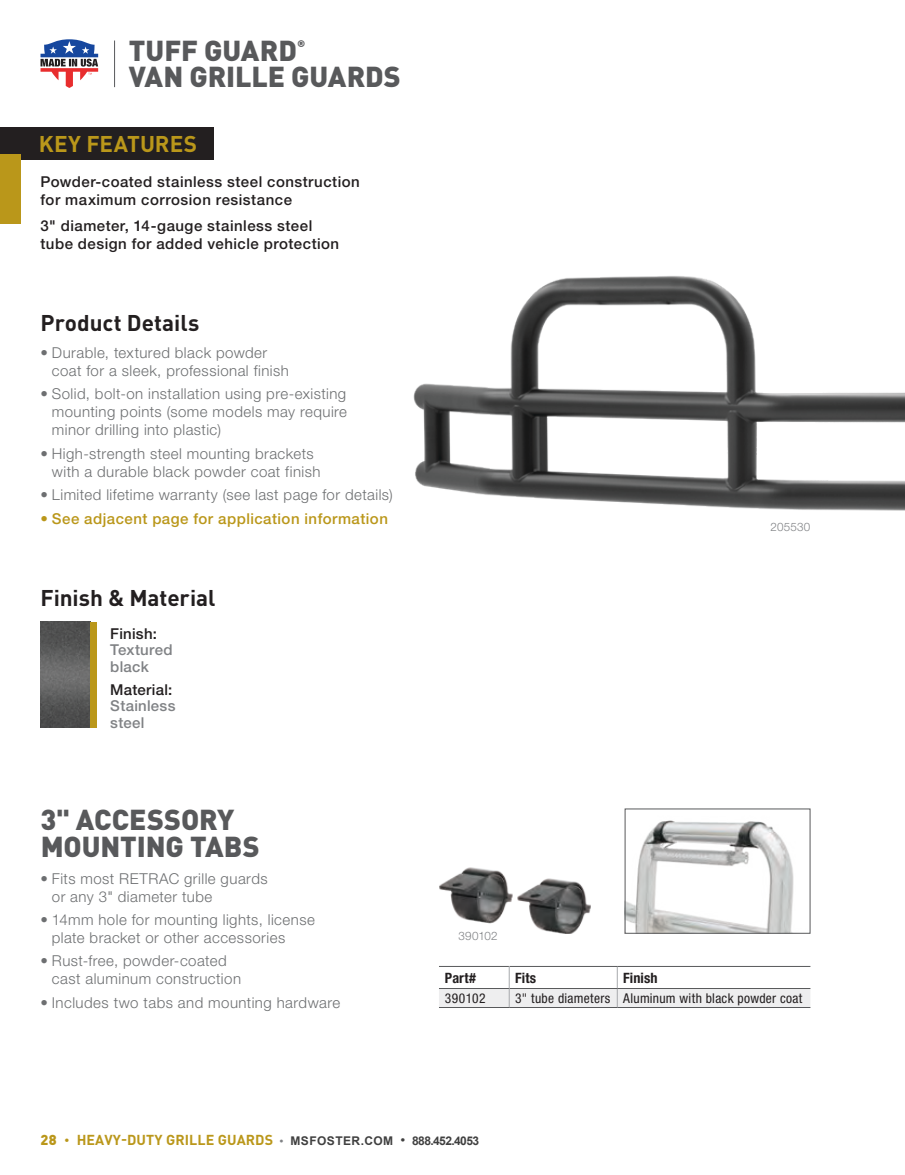
<style>
.page{position:relative;width:905px;height:1175px;background:#fff}
.page>*{position:absolute;margin:0;border:0;box-sizing:border-box;transform-origin:0 0}
.t1{font:900 28.5px/26.4px "DINOT";letter-spacing:-.005em;color:#58595b}
.t2{font:700 22.5px "DINOT";color:#231f20}
.t3{font:700 22.5px "DINOT";letter-spacing:.005em;color:#ba971a}
.t4{font:300 15px/18px "Helvetica Neue LT Std";letter-spacing:.03em;color:#6d6f71}
.t5{font:500 15px/18px "Helvetica Neue LT Std";letter-spacing:.03em;color:#231f20}
.t6{font:500 15px "Helvetica Neue LT Std";letter-spacing:.03em;color:#ba971a}
.t7{font:500 15px/16.5px "Helvetica Neue LT Std";letter-spacing:.02em;color:#808285}
.t8{font:700 condensed 14.25px "Helvetica Neue LT Std";letter-spacing:.01em;color:#231f20}
.t9{font:condensed 13.5px "Helvetica Neue LT Std";letter-spacing:.02em;color:#231f20}
.t10{font:700 12px "Arial";letter-spacing:.035em;color:#404040}
.t11{font:300 11.7px "Helvetica Neue LT Std";letter-spacing:.02em;color:#808285}
.s1{font-family:"DINOT";font-weight:900;font-size:14.25px;color:#ba971a}
.s2{font-family:"DINOT";font-weight:900;font-size:10.5px;color:#ba971a}
.s3{font-family:"DINOT";font-size:14.25px;color:#ba971a}
.s4{font-family:"Helvetica Neue LT Std";font-weight:500;font-stretch:condensed;font-size:8.25px;color:#808285}
</style>
<div class="page">
<svg style="left:40px;top:39px;width:58px;height:49px"></svg>
<img style="left:40px;top:621px;width:50px;height:106px">
<img style="left:413px;top:276px;width:491px;height:235px">
<img style="left:439px;top:867px;width:152px;height:66px">
<img style="left:626px;top:820px;width:168px;height:111px">
<div style="left:90px;top:621px;width:7px;height:106px;background:#ba971a"></div>
<hr style="left:114px;top:40px;width:1px;height:47px;background:#58595b">
<svg style="left:439px;top:966px;width:371px;height:41px"></svg>
<hr style="left:439px;top:1007px;width:70px;height:1px;background:#58595b">
<hr style="left:509px;top:1007px;width:108px;height:1px;background:#58595b">
<hr style="left:617px;top:1007px;width:193px;height:1px;background:#58595b">
<div style="left:0;top:128px;width:213px;height:32px;background:#231f20"></div>
<svg style="left:0;top:154px;width:20px;height:69px"></svg>
<h1 class="t1" style="left:129px;top:34px;width:273px">TUFF GUARD<sup>®<br></sup>VAN GRILLE GUARDS</h1>
<h2 class="t3" style="left:39px;top:126px;width:160px">KEY FEATURES</h2>
<p class="t5" style="left:40px;top:172px;width:321px">Powder-coated stainless steel construction for maximum corrosion resistance</p>
<p class="t5" style="left:40px;top:216px;width:300px">3" diameter, 14-gauge stainless steel tube design for added vehicle protection</p>
<h2 class="t2" style="left:40px;top:305px;width:160px">Product Details</h2>
<p class="t4" style="left:52px;top:343px;width:238px;text-indent:-11px">• Durable, textured black powder coat for a sleek, professional finish</p>
<p class="t4" style="left:52px;top:384px;width:297px;text-align:justify;text-indent:-11px">• Solid, bolt-on installation using pre-existing mounting points (some models may require minor drilling into plastic)</p>
<p class="t4" style="left:52px;top:444px;width:270px;text-indent:-11px">• High-strength steel mounting brackets with a durable black powder coat finish</p>
<p class="t4" style="left:40px;top:485px;width:354px">• Limited lifetime warranty (see last page for details)</p>
<p class="t6" style="left:40px;top:509px;width:349px">• See adjacent page for application information</p>
<h2 class="t2" style="left:40px;top:580px;width:176px">Finish &amp; Material</h2>
<p class="t5" style="left:110px;top:624px;width:48px">Finish:</p>
<p class="t7" style="left:110px;top:641px;width:64px">Textured black</p>
<p class="t5" style="left:110px;top:680px;width:64px">Material:</p>
<p class="t7" style="left:110px;top:697px;width:67px">Stainless steel</p>
<h1 class="t1" style="left:41px;top:804px;width:221px">3" ACCESSORY<br>MOUNTING TABS</h1>
<p class="t4" style="left:52px;top:869px;width:217px;text-indent:-11px">• Fits most RETRAC grille guards or any 3" diameter tube</p>
<p class="t4" style="left:52px;top:910px;width:264px;text-indent:-11px">• 14mm hole for mounting lights, license plate bracket or other accessories</p>
<p class="t4" style="left:52px;top:951px;width:191px;text-indent:-11px">• Rust-free, powder-coated cast aluminum construction</p>
<p class="t4" style="left:41px;top:993px;width:301px">• Includes two tabs and mounting hardware</p>
<p class="t11" style="left:458px;top:929px;width:41px">390102</p>
<p class="t11" style="left:770px;top:520px;width:41px">205530</p>
<p class="t8" style="left:445px;top:968px;width:32px">Part#</p>
<p class="t8" style="left:515px;top:968px;width:23px">Fits</p>
<p class="t8" style="left:623px;top:968px;width:36px">Finish</p>
<p class="t9" style="left:445px;top:990px;width:42px">390102</p>
<p class="t9" style="left:515px;top:990px;width:289px">3" tube diameters Aluminum with black powder coat</p>
<p class="t10" style="left:40px;top:1132px;width:440px"><span class="s1">28</span> <span class="s2">•</span> <span class="s3">HEAVY-DUTY GRILLE GUARDS</span> <span class="s4">•</span> MSFOSTER.COM • 888.452.4053</p>
</div>
